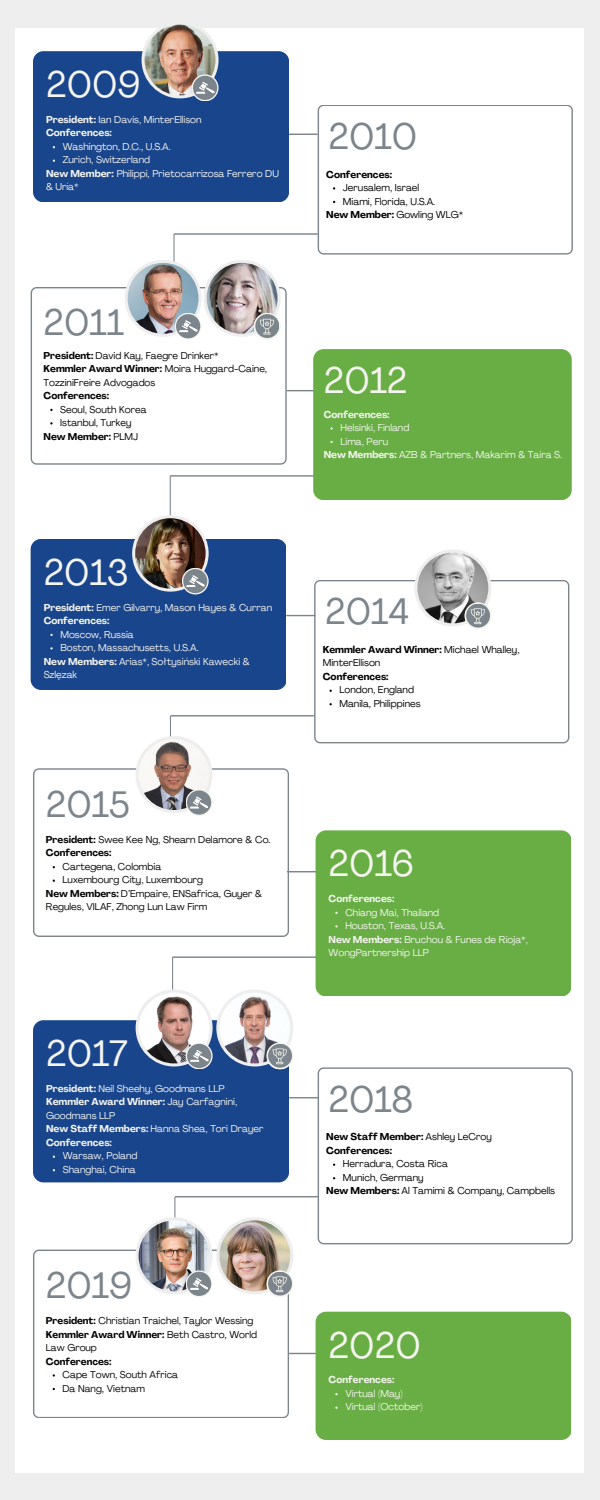
<style>
.page{position:relative;width:600px;height:1500px;background:#eee}
.page>*{position:absolute;margin:0;border:0;box-sizing:border-box;transform-origin:0 0}
.t1{font:36.4px "Agrandir";color:#f5f5ef}
.t2{font:36.4px "Agrandir";color:#7c858c}
.t3{font:9.8px/13.5px "Agrandir";color:#f5f5ef}
.t4{font:9.8px/13.5px "Agrandir";color:#040403}
.t5{font:9.8px/13.5px "Agrandir";color:#000}
.t6{font:700 9.8px/13.5px "Agrandir";color:#f5f5ef}
.t7{font:700 9.8px/13.5px "Agrandir";color:#000}
.t8{font:700 9.8px "Agrandir";color:#040403}
.s1{font-weight:400}
.s2{font-weight:700}
</style>
<div class="page">
<div style="left:16px;top:28px;width:568px;height:1444px;background:#fff"></div>
<svg style="left:287px;top:390px;width:26px;height:1px"></svg>
<svg style="left:170px;top:475px;width:144px;height:40px"></svg>
<div style="left:313px;top:349px;width:259px;height:151px;background:#68ae45;border-radius:10px"></div>
<div style="left:31px;top:539px;width:255px;height:151px;background:#19458d;border-radius:10px"></div>
<svg style="left:289px;top:134px;width:29px;height:1px"></svg>
<div style="left:33px;top:51px;width:256px;height:151px;background:#19458d;border-radius:10px"></div>
<div style="left:142px;top:21px;width:77px;height:77px;background:#eee;border-radius:50%"></div>
<img style="left:145px;top:24px;width:71px;height:71px;border-radius:50%">
<svg style="left:192px;top:74px;width:27px;height:27px"></svg>
<div style="left:193px;top:76px;width:24px;height:24px;background:#7c858c;border-radius:50%"></div>
<svg style="left:196px;top:82px;width:19px;height:12px"></svg>
<svg style="left:173px;top:233px;width:145px;height:52px"></svg>
<svg style="left:31px;top:287px;width:256px;height:178px"></svg>
<div style="left:125px;top:260px;width:77px;height:77px;background:#eee;border-radius:50%"></div>
<img style="left:128px;top:263px;width:71px;height:71px;border-radius:50%">
<svg style="left:175px;top:313px;width:27px;height:27px"></svg>
<div style="left:176px;top:314px;width:24px;height:24px;background:#7c858c;border-radius:50%"></div>
<svg style="left:179px;top:320px;width:19px;height:12px"></svg>
<svg style="left:318px;top:105px;width:255px;height:150px"></svg>
<div style="left:316px;top:830px;width:255px;height:166px;background:#68ae45;border-radius:10px"></div>
<svg style="left:289px;top:871px;width:27px;height:1px"></svg>
<svg style="left:172px;top:956px;width:144px;height:33px"></svg>
<div style="left:33px;top:1020px;width:256px;height:162px;background:#19458d;border-radius:10px"></div>
<div style="left:136px;top:989px;width:77px;height:77px;background:#eee;border-radius:50%"></div>
<img style="left:139px;top:993px;width:71px;height:70px;border-radius:50%">
<svg style="left:186px;top:1042px;width:27px;height:27px"></svg>
<div style="left:187px;top:1044px;width:24px;height:24px;background:#7c858c;border-radius:50%"></div>
<svg style="left:190px;top:1050px;width:19px;height:12px"></svg>
<svg style="left:314px;top:580px;width:255px;height:163px"></svg>
<svg style="left:286px;top:615px;width:30px;height:1px"></svg>
<svg style="left:170px;top:715px;width:144px;height:21px"></svg>
<svg style="left:33px;top:768px;width:256px;height:169px"></svg>
<div style="left:136px;top:736px;width:77px;height:77px;background:#eee;border-radius:50%"></div>
<img style="left:139px;top:739px;width:70px;height:71px;border-radius:50%">
<svg style="left:186px;top:789px;width:27px;height:27px"></svg>
<div style="left:187px;top:790px;width:24px;height:25px;background:#7c858c;border-radius:50%"></div>
<svg style="left:190px;top:797px;width:18px;height:12px"></svg>
<svg style="left:289px;top:1353px;width:27px;height:1px"></svg>
<div style="left:316px;top:1312px;width:255px;height:128px;background:#68ae45;border-radius:10px"></div>
<svg style="left:318px;top:1067px;width:255px;height:177px"></svg>
<svg style="left:289px;top:1097px;width:30px;height:1px"></svg>
<svg style="left:174px;top:1196px;width:145px;height:54px"></svg>
<svg style="left:33px;top:1250px;width:256px;height:168px"></svg>
<div style="left:136px;top:1217px;width:77px;height:77px;background:#eee;border-radius:50%"></div>
<img style="left:139px;top:1220px;width:70px;height:71px;border-radius:50%">
<svg style="left:186px;top:1270px;width:27px;height:27px"></svg>
<div style="left:187px;top:1272px;width:24px;height:24px;background:#7c858c;border-radius:50%"></div>
<svg style="left:190px;top:1278px;width:18px;height:12px"></svg>
<div style="left:204px;top:260px;width:77px;height:77px;background:#eee;border-radius:50%"></div>
<img style="left:207px;top:263px;width:71px;height:71px;border-radius:50%">
<svg style="left:254px;top:313px;width:27px;height:27px"></svg>
<svg style="left:255px;top:314px;width:24px;height:24px"></svg>
<svg style="left:258px;top:319px;width:19px;height:16px"></svg>
<div style="left:216px;top:1217px;width:77px;height:77px;background:#eee;border-radius:50%"></div>
<img style="left:219px;top:1220px;width:71px;height:71px;border-radius:50%">
<svg style="left:266px;top:1270px;width:27px;height:27px"></svg>
<svg style="left:267px;top:1271px;width:26px;height:26px"></svg>
<svg style="left:268px;top:1272px;width:24px;height:24px"></svg>
<svg style="left:271px;top:1276px;width:18px;height:16px"></svg>
<div style="left:216px;top:989px;width:77px;height:77px;background:#eee;border-radius:50%"></div>
<img style="left:219px;top:993px;width:71px;height:70px;border-radius:50%">
<svg style="left:266px;top:1042px;width:27px;height:27px"></svg>
<svg style="left:267px;top:1043px;width:26px;height:26px"></svg>
<div style="left:268px;top:1044px;width:24px;height:24px;background:#7c858c;border-radius:50%"></div>
<svg style="left:271px;top:1048px;width:16px;height:16px"></svg>
<div style="left:414px;top:549px;width:77px;height:77px;background:#eee;border-radius:50%"></div>
<img style="left:417px;top:552px;width:71px;height:71px;border-radius:50%">
<svg style="left:464px;top:602px;width:27px;height:27px"></svg>
<svg style="left:465px;top:603px;width:26px;height:26px"></svg>
<div style="left:466px;top:604px;width:24px;height:24px;background:#7c858c;border-radius:50%"></div>
<svg style="left:469px;top:608px;width:16px;height:16px"></svg>
<div style="left:132px;top:515px;width:77px;height:77px;background:#eee;border-radius:50%"></div>
<img style="left:135px;top:518px;width:71px;height:71px;border-radius:50%">
<svg style="left:182px;top:568px;width:27px;height:27px"></svg>
<div style="left:183px;top:569px;width:24px;height:24px;background:#7c858c;border-radius:50%"></div>
<svg style="left:186px;top:575px;width:19px;height:12px"></svg>
<h1 class="t1" style="left:46px;top:70px;width:96px">2009</h1>
<p class="t6" style="left:46px;top:114px;width:157px">President: <span class="s1">Ian Davis, MinterEllison<br></span>Conferences:</p>
<p class="t3" style="left:46px;top:168px;width:234px"><span class="s2">New Member:</span> Philippi, Prietocarrizosa Ferrero DU &amp; Uría*</p>
<p class="t3" style="left:63px;top:141px;width:109px">Washington, D.C., U.S.A.<br>Zurich, Switzerland</p>
<h1 class="t2" style="left:44px;top:308px;width:82px">2011</h1>
<p class="t4" style="left:44px;top:349px;width:225px"><span class="s2">President:</span> David Kay, Faegre Drinker*<br><span class="s2">Kemmler Award Winner:</span> Moira Huggard-Caine,<br>TozziniFreire Advogados</p>
<p class="t8" style="left:44px;top:392px;width:67px">Conferences:</p>
<p class="t8" style="left:44px;top:432px;width:96px">New Member: <span class="s1">PLMJ</span></p>
<p class="t4" style="left:60px;top:403px;width:88px">Seoul, South Korea<br>Istanbul, Turkey</p>
<h1 class="t1" style="left:44px;top:558px;width:86px">2013</h1>
<p class="t3" style="left:44px;top:601px;width:230px"><span class="s2">President:</span> Emer Gilvarry, Mason Hayes &amp; Curran<br><span class="s2">Conferences:</span></p>
<p class="t3" style="left:44px;top:655px;width:208px"><span class="s2">New Members:</span> Arias*, Sołtysiński Kawecki &amp;<br>Szlęzak</p>
<p class="t3" style="left:60px;top:628px;width:140px">Moscow, Russia<br>Boston, Massachusetts, U.S.A.</p>
<h1 class="t2" style="left:46px;top:789px;width:85px">2015</h1>
<p class="t4" style="left:46px;top:834px;width:226px"><span class="s2">President:</span> Swee Kee Ng, Shearn Delamore &amp; Co.<br><span class="s2">Conferences:</span></p>
<p class="t4" style="left:46px;top:888px;width:218px"><span class="s2">New Members:</span> D’Empaire, ENSafrica, Guyer &amp;<br>Regules, VILAF, Zhong Lun Law Firm</p>
<p class="t4" style="left:63px;top:861px;width:142px">Cartegena, Colombia<br>Luxembourg City, Luxembourg</p>
<h1 class="t1" style="left:46px;top:1039px;width:84px">2017</h1>
<p class="t3" style="left:46px;top:1083px;width:219px"><span class="s2">President:</span> Neil Sheehy, Goodmans LLP<br><span class="s2">Kemmler Award Winner:</span> Jay Carfagnini,<br>Goodmans LLP<br><span class="s2">New Staff Members:</span> Hanna Shea, Tori Drayer<br><span class="s2">Conferences:</span></p>
<p class="t3" style="left:63px;top:1150px;width:76px">Warsaw, Poland<br>Shanghai, China</p>
<h1 class="t2" style="left:46px;top:1271px;width:88px">2019</h1>
<p class="t4" style="left:46px;top:1315px;width:213px"><span class="s2">President:</span> Christian Traichel, Taylor Wessing<br><span class="s2">Kemmler Award Winner:</span> Beth Castro, World<br>Law Group</p>
<p class="t8" style="left:46px;top:1357px;width:67px">Conferences:</p>
<p class="t4" style="left:63px;top:1369px;width:117px">Cape Town, South Africa<br>Da Nang, Vietnam</p>
<h1 class="t2" style="left:329px;top:122px;width:90px">2010</h1>
<p class="t7" style="left:326px;top:168px;width:67px">Conferences:</p>
<p class="t5" style="left:326px;top:209px;width:139px"><span class="s2">New Member:</span> Gowling WLG*</p>
<p class="t5" style="left:343px;top:182px;width:94px">Jerusalem, Israel<br>Miami, Florida, U.S.A.</p>
<h1 class="t1" style="left:324px;top:366px;width:85px">2012</h1>
<p class="t6" style="left:324px;top:408px;width:67px">Conferences:</p>
<p class="t3" style="left:324px;top:449px;width:240px"><span class="s2">New Members:</span> AZB &amp; Partners, Makarim &amp; Taira S.</p>
<p class="t3" style="left:340px;top:422px;width:70px">Helsinki, Finland<br>Lima, Peru</p>
<h1 class="t2" style="left:325px;top:597px;width:85px">2014</h1>
<p class="t5" style="left:323px;top:644px;width:198px"><span class="s2">Kemmler Award Winner:</span> Michael Whalley,<br>MinterEllison</p>
<p class="t7" style="left:323px;top:671px;width:67px">Conferences:</p>
<p class="t5" style="left:339px;top:684px;width:83px">London, England<br>Manila, Philippines</p>
<h1 class="t1" style="left:329px;top:849px;width:87px">2016</h1>
<p class="t6" style="left:329px;top:893px;width:67px">Conferences:</p>
<p class="t3" style="left:329px;top:933px;width:201px"><span class="s2">New Members:</span> Bruchou &amp; Funes de Rioja*,<br>WongPartnership LLP</p>
<p class="t3" style="left:345px;top:906px;width:101px">Chiang Mai, Thailand<br>Houston, Texas, U.S.A.</p>
<h1 class="t2" style="left:329px;top:1084px;width:86px">2018</h1>
<p class="t7" style="left:326px;top:1131px;width:167px">New Staff Member: <span class="s1">Ashley LeCroy<br></span>Conferences:</p>
<p class="t5" style="left:326px;top:1185px;width:230px"><span class="s2">New Members:</span> Al Tamimi &amp; Company, Campbells</p>
<p class="t5" style="left:343px;top:1158px;width:106px">Herradura, Costa Rica<br>Munich, Germany</p>
<h1 class="t1" style="left:329px;top:1330px;width:94px">2020</h1>
<p class="t6" style="left:329px;top:1374px;width:67px">Conferences:</p>
<p class="t3" style="left:345px;top:1388px;width:79px">Virtual (May)<br>Virtual (October)</p>
</div>
